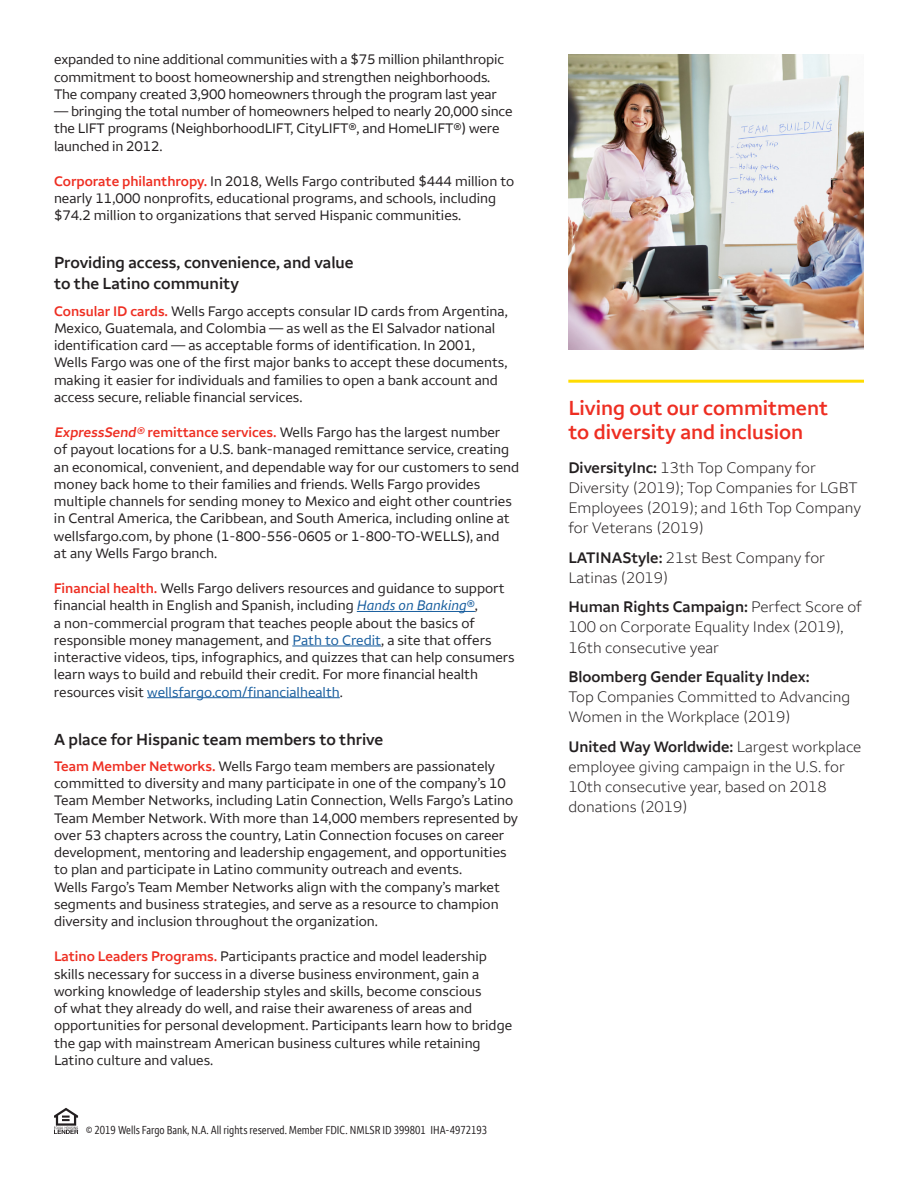
<style>
.page{position:relative;width:918px;height:1188px;background:#fff}
.page>*{position:absolute;margin:0;border:0;box-sizing:border-box;transform-origin:0 0}
.t1{font:600 21px/24px "Wells Fargo Sans";color:#ee2e22}
.t2{font:600 16.5px/21px "Wells Fargo Sans";color:#231f20}
.t3{font:300 15.75px/20.2px "Wells Fargo Sans";color:#231f20}
.t4{font:14.25px/17.2px "Wells Fargo Sans";color:#231f20}
.t5{font:condensed 12px "Wells Fargo Sans";color:#231f20}
.s1{font-weight:600;color:#ee2e22}
.s2{font-style:italic;color:#175d9e}
.s3{color:#175d9e}
.s4{font-weight:600}
</style>
<div class="page">
<hr style="left:357px;top:611px;width:118px;height:1px;background:#175d9e">
<hr style="left:292px;top:646px;width:89px;height:1px;background:#175d9e">
<hr style="left:147px;top:697px;width:193px;height:1px;background:#175d9e">
<img style="left:568px;top:54px;width:296px;height:296px">
<hr style="left:568px;top:380px;width:296px;height:3px;background:#ffdc01">
<svg style="left:54px;top:1108px;width:24px;height:26px"></svg>
<p class="t4" style="left:54px;top:51px;width:452px">expanded to nine additional communities with a $75 million philanthropic commitment to boost homeownership and strengthen neighborhoods.<br>The company created 3,900 homeowners through the program last year</p>
<p class="t4" style="left:54px;top:103px;width:460px">— bringing the total number of homeowners helped to nearly 20,000 since the LIFT programs (NeighborhoodLIFT, CityLIFT®, and HomeLIFT®) were launched in 2012.</p>
<p class="t4" style="left:54px;top:172px;width:462px"><span class="s1">Corporate philanthropy.</span> In 2018, Wells Fargo contributed $444 million to nearly 11,000 nonprofits, educational programs, and schools, including $74.2 million to organizations that served Hispanic communities.</p>
<h3 class="t2" style="left:54px;top:252px;width:301px">Providing access, convenience, and value to the Latino community</h3>
<p class="t4" style="left:54px;top:302px;width:455px"><span class="s1">Consular ID cards.</span> Wells Fargo accepts consular ID cards from Argentina, Mexico, Guatemala, and Colombia — as well as the El Salvador national identification card — as acceptable forms of identification. In 2001, Wells Fargo was one of the first major banks to accept these documents, making it easier for individuals and families to open a bank account and access secure, reliable financial services.</p>
<p class="t4" style="left:54px;top:424px;width:467px"><span class="s1">ExpressSend® remittance services.</span> Wells Fargo has the largest number<br>of payout locations for a U.S. bank-managed remittance service, creating an economical, convenient, and dependable way for our customers to send money back home to their families and friends. Wells Fargo provides multiple channels for sending money to Mexico and eight other countries in Central America, the Caribbean, and South America, including online at wellsfargo.com, by phone (1-800-556-0605 or 1-800-TO-WELLS), and<br>at any Wells Fargo branch.</p>
<p class="t4" style="left:54px;top:580px;width:462px"><span class="s1">Financial health.</span> Wells Fargo delivers resources and guidance to support financial health in English and Spanish, including <span class="s2">Hands on Banking</span><span class="s3">®</span>,<br>a non-commercial program that teaches people about the basics of responsible money management, and <span class="s3">Path to Credit</span>, a site that offers interactive videos, tips, infographics, and quizzes that can help consumers learn ways to build and rebuild their credit. For more financial health resources visit <span class="s3">wellsfargo.com/financialhealth</span>.</p>
<h3 class="t2" style="left:54px;top:729px;width:331px">A place for Hispanic team members to thrive</h3>
<p class="t4" style="left:54px;top:757px;width:466px"><span class="s1">Team Member Networks.</span> Wells Fargo team members are passionately committed to diversity and many participate in one of the company’s 10<br>Team Member Networks, including Latin Connection, Wells Fargo’s Latino Team Member Network. With more than 14,000 members represented by over 53 chapters across the country, Latin Connection focuses on career development, mentoring and leadership engagement, and opportunities to plan and participate in Latino community outreach and events.<br>Wells Fargo’s Team Member Networks align with the company’s market segments and business strategies, and serve as a resource to champion diversity and inclusion throughout the organization.</p>
<p class="t4" style="left:54px;top:948px;width:460px"><span class="s1">Latino Leaders Programs.</span> Participants practice and model leadership skills necessary for success in a diverse business environment, gain a working knowledge of leadership styles and skills, become conscious<br>of what they already do well, and raise their awareness of areas and opportunities for personal development. Participants learn how to bridge the gap with mainstream American business cultures while retaining Latino culture and values.</p>
<p class="t5" style="left:86px;top:1123px;width:403px">© 2019 Wells Fargo Bank, N.A. All rights reserved. Member FDIC. NMLSR ID 399801 IHA-4972193</p>
<h2 class="t1" style="left:568px;top:396px;width:261px">Living out our commitment to diversity and inclusion</h2>
<p class="t3" style="left:568px;top:457px;width:294px"><span class="s4">DiversityInc:</span> 13th Top Company for Diversity (2019); Top Companies for LGBT Employees (2019); and 16th Top Company for Veterans (2019)</p>
<p class="t3" style="left:568px;top:547px;width:258px"><span class="s4">LATINAStyle:</span> 21st Best Company for<br>Latinas (2019)</p>
<p class="t3" style="left:568px;top:597px;width:295px"><span class="s4">Human Rights Campaign:</span> Perfect Score of<br>100 on Corporate Equality Index (2019),<br>16th consecutive year</p>
<p class="t3" style="left:568px;top:666px;width:283px"><span class="s4">Bloomberg Gender Equality Index:<br></span>Top Companies Committed to Advancing<br>Women in the Workplace (2019)</p>
<p class="t3" style="left:568px;top:736px;width:295px"><span class="s4">United Way Worldwide:</span> Largest workplace employee giving campaign in the U.S. for 10th consecutive year, based on 2018 donations (2019)</p>
</div>
